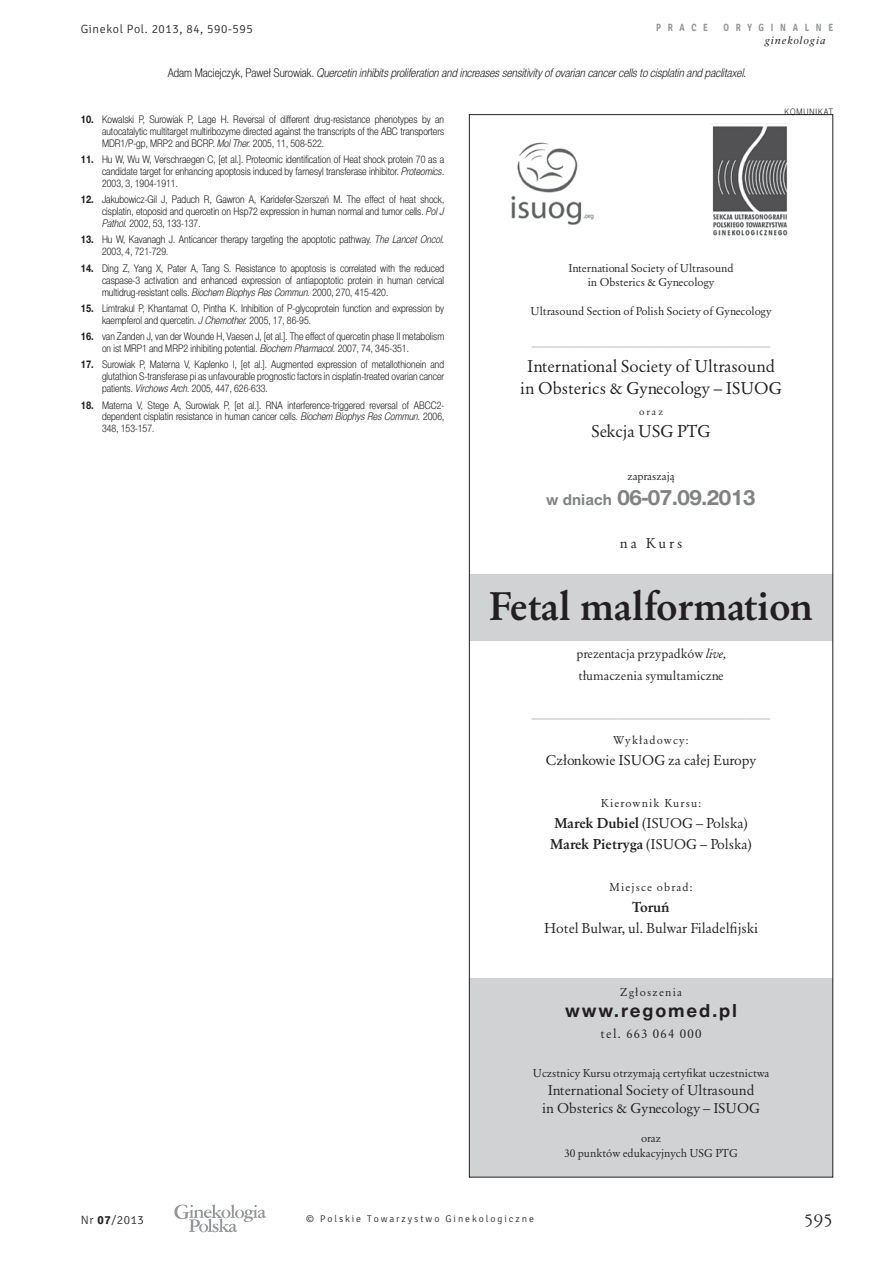
<style>
.page{position:relative;width:893px;height:1263px;background:#fff}
.page>*{position:absolute;margin:0;border:0;box-sizing:border-box;transform-origin:0 0}
.t1{font:700 42px "Euro Garamond EFN";letter-spacing:-.01em;color:#231f20}
.t2{font:700 21px "Switzer EFN";letter-spacing:-.05em;color:#818284}
.t3{font:19.5px "American Garamond PL";color:#231f20}
.t4{font:18px/21.6px "Euro Garamond EFN";color:#231f20;text-align:center}
.t5{font:18px "Euro Garamond EFN";color:#bcbdbf}
.t6{font:700 18px "Switzer EFN";letter-spacing:.1em;color:#231f20}
.t7{font:15px/21px "Euro Garamond EFN";color:#231f20}
.t8{font:700 15px "Euro Garamond EFN";letter-spacing:-.015em;color:#231f20}
.t9{font:13.5px/21.6px "Euro Garamond EFN";color:#231f20}
.t10{font:13.5px "Euro Garamond EFN";letter-spacing:.1em;color:#231f20}
.t11{font:12px/14.4px "Euro Garamond EFN";color:#231f20;text-align:center}
.t12{font:italic 12px "Switzer Cnd EFN Light";color:#231f20}
.t13{font:12px "Euro Garamond EFN";letter-spacing:.1em;color:#231f20}
.t14{font:300 12px "Signika Negative";letter-spacing:.05em;color:#231f20}
.t15{font:10.5px/12px "Switzer Cnd EFN Light";color:#231f20;text-align:justify}
.t16{font:700 10.5px "Signika Negative";letter-spacing:.8em;color:#939598;scale:.8 1}
.t17{font:italic 10.5px "Classic EFN";letter-spacing:.1em;color:#231f20}
.t18{font:10.5px "Euro Garamond EFN";color:#231f20}
.t19{font:300 9.75px "Signika Negative";letter-spacing:.2em;color:#231f20}
.t20{font:9px "Switzer Cnd EFN Light";letter-spacing:.1em;color:#231f20}
.s1{font-style:normal}
.s2{font-family:"Switzer Cnd EFN";font-weight:700}
.s3{font-style:italic}
.s4{font-size:15px}
.s5{font-weight:700}
</style>
<div class="page">
<svg style="left:174px;top:1205px;width:92px;height:27px"></svg>
<div style="left:469px;top:574px;width:364px;height:67px;background:#d1d2d4"></div>
<div style="left:469px;top:978px;width:364px;height:199px;background:#d1d2d4"></div>
<img style="left:511px;top:142px;width:83px;height:83px">
<img style="left:712px;top:126px;width:76px;height:110px">
<p class="t14" style="left:81px;top:21px;width:174px">Ginekol Pol. 2013, 84, 590-595</p>
<p class="t12" style="left:168px;top:68px;width:580px"><span class="s1">Adam Maciejczyk, Paweł Surowiak.</span> Quercetin inhibits proliferation and increases sensitivity of ovarian cancer cells to cisplatin and paclitaxel.</p>
<p class="t15" style="left:102px;top:114px;width:344px;text-indent:-21px"><span class="s2">10.</span> Kowalski P, Surowiak P, Lage H. Reversal of different drug-resistance phenotypes by an autocatalytic multitarget multiribozyme directed against the transcripts of the ABC transporters MDR1/P-gp, MRP2 and BCRP. <span class="s3">Mol Ther.</span> 2005, 11, 508-522.</p>
<p class="t15" style="left:102px;top:154px;width:344px;text-indent:-21px"><span class="s2">11.</span> Hu W, Wu W, Verschraegen C, [et al.]. Proteomic identification of Heat shock protein 70 as a candidate target for enhancing apoptosis induced by farnesyl transferase inhibitor. <span class="s3">Proteomics</span>.<br>2003, 3, 1904-1911.</p>
<p class="t15" style="left:102px;top:194px;width:344px;text-indent:-21px"><span class="s2">12.</span> Jakubowicz-Gil J, Paduch R, Gawron A, Karidefer-Szerszeń M. The effect of heat shock, cisplatin, etoposid and quercetin on Hsp72 expression in human normal and tumor cells. <span class="s3">Pol J Pathol.</span> 2002, 53, 133-137.</p>
<p class="t15" style="left:102px;top:235px;width:344px;text-indent:-21px"><span class="s2">13.</span> Hu W, Kavanagh J. Anticancer therapy targeting the apoptotic pathway. <span class="s3">The Lancet Oncol.<br></span>2003, 4, 721-729.</p>
<p class="t15" style="left:102px;top:263px;width:344px;text-indent:-21px"><span class="s2">14.</span> Ding Z, Yang X, Pater A, Tang S. Resistance to apoptosis is correlated with the reduced caspase-3 activation and enhanced expression of antiapoptotic protein in human cervical multidrug-resistant cells. <span class="s3">Biochem Biophys Res Commun.</span> 2000, 270, 415-420.</p>
<p class="t15" style="left:102px;top:303px;width:344px;text-indent:-21px"><span class="s2">15.</span> Limtrakul P, Khantamat O, Pintha K. Inhibition of P-glycoprotein function and expression by kaempferol and quercetin. <span class="s3">J Chemother.</span> 2005, 17, 86-95.</p>
<p class="t15" style="left:102px;top:331px;width:344px;text-indent:-21px"><span class="s2">16.</span> van Zanden J, van der Wounde H, Vaesen J, [et al.]. The effect of quercetin phase II metabolism on ist MRP1 and MRP2 inhibiting potential. <span class="s3">Biochem Pharmacol.</span> 2007, 74, 345-351.</p>
<p class="t15" style="left:102px;top:360px;width:344px;text-indent:-21px"><span class="s2">17.</span> Surowiak P, Materna V, Kaplenko I, [et al.]. Augmented expression of metallothionein and glutathion S-transferase pi as unfavourable prognostic factors in cisplatin-treated ovarian cancer patients. <span class="s3">Virchows Arch.</span> 2005, 447, 626-633.</p>
<p class="t15" style="left:102px;top:400px;width:344px;text-indent:-21px"><span class="s2">18.</span> Materna V, Stege A, Surowiak P, [et al.]. RNA interference-triggered reversal of ABCC2- dependent cisplatin resistance in human cancer cells. <span class="s3">Biochem Biophys Res Commun.</span> 2006, 348, 153-157.</p>
<p class="t16" style="left:656px;top:21px;width:67px">PRACE</p>
<p class="t16" style="left:723px;top:21px;width:139px">ORYGINALNE</p>
<p class="t17" style="left:765px;top:34px;width:62px">ginekologia</p>
<p class="t20" style="left:784px;top:108px;width:50px">KOMUNIKAT</p>
<p class="t11" style="left:568px;top:262px;width:167px">International Society of Ultrasound in Obsterics &amp; Gynecology</p>
<p class="t11" style="left:531px;top:305px;width:242px">Ultrasound Section of Polish Society of Gynecology</p>
<h3 class="t5" style="left:532px;top:338px;width:240px">––––––––––––––––––––––––––––</h3>
<h3 class="t4" style="left:520px;top:357px;width:263px">International Society of Ultrasound in Obsterics &amp; Gynecology – ISUOG</h3>
<p class="t18" style="left:639px;top:408px;width:25px">oraz</p>
<h3 class="t4" style="left:591px;top:422px;width:121px">Sekcja USG PTG</h3>
<p class="t11" style="left:627px;top:470px;width:48px">zapraszają</p>
<h2 class="t2" style="left:546px;top:490px;width:211px"><span class="s4">w dniach</span> 06-07.09.2013</h2>
<h3 class="t7" style="left:620px;top:534px;width:64px">na Kurs</h3>
<h1 class="t1" style="left:489px;top:581px;width:326px">Fetal malformation</h1>
<p class="t9" style="left:576px;top:644px;width:151px">prezentacja przypadków <span class="s3">live, </span>tłumaczenia symultamiczne</p>
<h3 class="t5" style="left:532px;top:710px;width:240px">––––––––––––––––––––––––––––</h3>
<p class="t13" style="left:613px;top:735px;width:77px">Wykładowcy:</p>
<h3 class="t7" style="left:546px;top:751px;width:212px">Członkowie ISUOG za całej Europy</h3>
<p class="t13" style="left:601px;top:798px;width:102px">Kierownik Kursu:</p>
<h3 class="t7" style="left:550px;top:814px;width:203px"><span class="s5">Marek Dubiel</span> (ISUOG – Polska)<br><span class="s5">Marek Pietryga</span> (ISUOG – Polska)</h3>
<p class="t13" style="left:609px;top:882px;width:85px">Miejsce obrad:</p>
<h3 class="t8" style="left:632px;top:898px;width:39px">Toruń</h3>
<h3 class="t7" style="left:544px;top:919px;width:215px">Hotel Bulwar, ul. Bulwar Filadelfijski</h3>
<p class="t13" style="left:620px;top:987px;width:63px">Zgłoszenia</p>
<h3 class="t6" style="left:565px;top:1004px;width:174px">www.regomed.pl</h3>
<p class="t10" style="left:601px;top:1028px;width:102px">tel. 663 064 000</p>
<p class="t11" style="left:533px;top:1067px;width:238px">Uczstnicy Kursu otrzymają certyfikat uczestnictwa</p>
<h3 class="t7" style="left:542px;top:1083px;width:220px;line-height:18px;text-align:center">International Society of Ultrasound in Obsterics &amp; Gynecology – ISUOG</h3>
<p class="t11" style="left:564px;top:1132px;width:175px">oraz<br>30 punktów edukacyjnych USG PTG</p>
<p class="t14" style="left:81px;top:1213px;width:65px">Nr <span class="s5">07</span>/2013</p>
<p class="t19" style="left:306px;top:1213px;width:229px">© Polskie Towarzystwo Ginekologiczne</p>
<h3 class="t3" style="left:804px;top:1209px;width:30px">595</h3>
</div>
